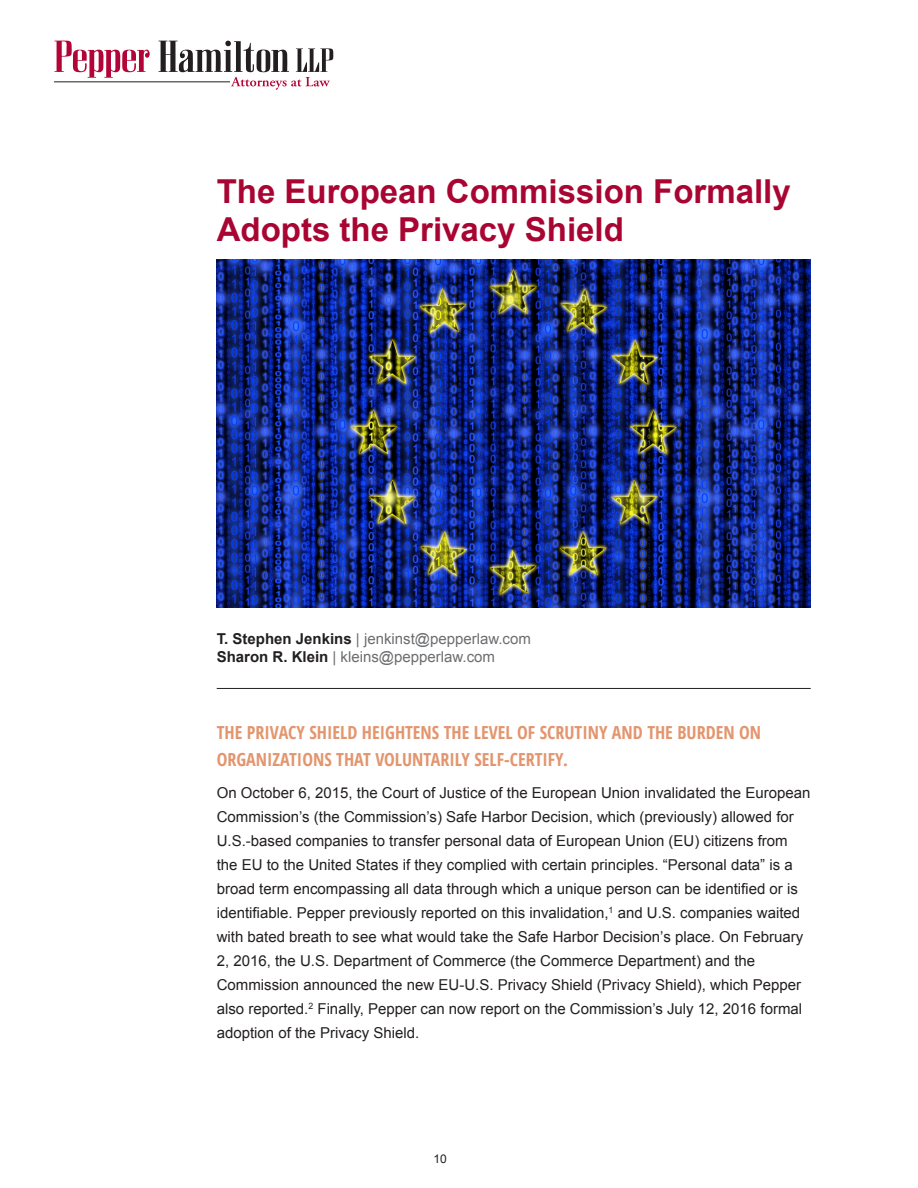
<style>
.page{position:relative;width:918px;height:1188px;background:#fff}
.page>*{position:absolute;margin:0;border:0;box-sizing:border-box;transform-origin:0 0}
.Article_Title{font:700 33px/37.5px "Arial";color:#a80532}
.Pull_quote{font:700 condensed 18px/27px "Open Sans";color:#e3956e}
.Body_Copy{font:15px/24px "Arial";color:#231f20}
.Author_email{font:15px/18px "Arial";color:#6c6d70}
.t1{font:12px "Arial";color:#231f20}
.s1{font-weight:700;color:#231f20}
</style>
<div class="page">
<svg style="left:54px;top:41px;width:96px;height:37px"></svg>
<svg style="left:159px;top:41px;width:175px;height:49px"></svg>
<hr style="left:54px;top:81px;width:176px;height:1px;background:#231f20">
<img style="left:217px;top:259px;width:594px;height:349px">
<hr style="left:217px;top:688px;width:594px;height:1px;background:#231f20">
<p class="Article_Title" style="left:217px;top:174px;width:575px">The European Commission Formally<br>Adopts the Privacy Shield</p>
<p class="Author_email" style="left:217px;top:630px;width:316px"><span class="s1">T. Stephen Jenkins</span> | jenkinst@pepperlaw.com<br><span class="s1">Sharon R. Klein</span> | kleins@pepperlaw.com</p>
<p class="Pull_quote" style="left:217px;top:719px;width:546px">THE PRIVACY SHIELD HEIGHTENS THE LEVEL OF SCRUTINY AND THE BURDEN ON<br>ORGANIZATIONS THAT VOLUNTARILY SELF-CERTIFY.</p>
<p class="Body_Copy" style="left:217px;top:780px;width:595px">On October 6, 2015, the Court of Justice of the European Union invalidated the European Commission’s (the Commission’s) Safe Harbor Decision, which (previously) allowed for U.S.-based companies to transfer personal data of European Union (EU) citizens from the EU to the United States if they complied with certain principles. “Personal data” is a broad term encompassing all data through which a unique person can be identified or is identifiable. Pepper previously reported on this invalidation,<sup>1</sup> and U.S. companies waited with bated breath to see what would take the Safe Harbor Decision’s place. On February 2, 2016, the U.S. Department of Commerce (the Commerce Department) and the Commission announced the new EU-U.S. Privacy Shield (Privacy Shield), which Pepper also reported.<sup>2</sup> Finally, Pepper can now report on the Commission’s July 12, 2016 formal adoption of the Privacy Shield.</p>
<p class="t1" style="left:433px;top:1151px;width:15px">10</p>
</div>
